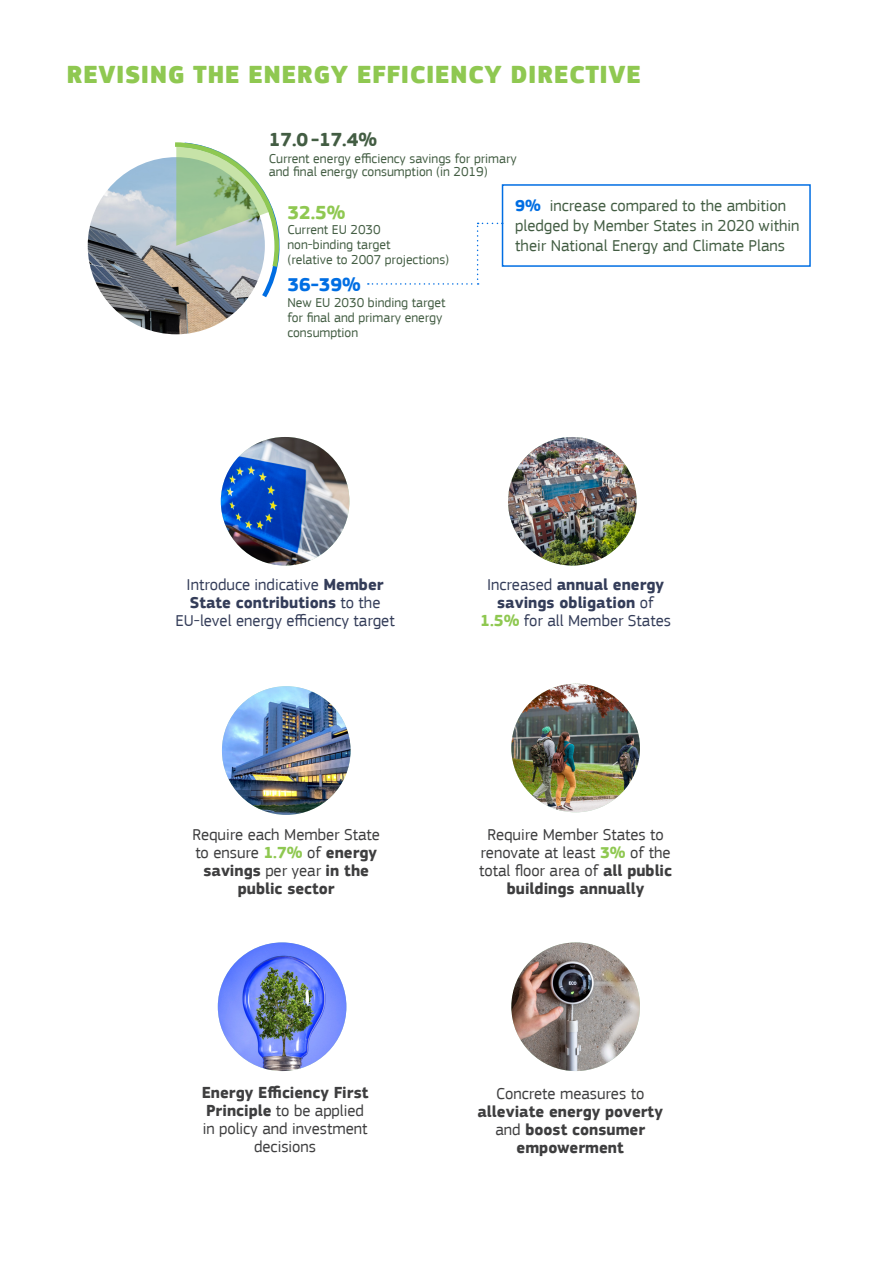
<style>
.page{position:relative;width:893px;height:1263px;background:#fff}
.page>*{position:absolute;margin:0;border:0;box-sizing:border-box;transform-origin:0 0}
.Heading__h3{font:900 25.5px "EC Square Sans Pro Extra";letter-spacing:.02em;color:#8fc851}
.Intro__p{font:700 19.5px "EC Square Sans Pro";color:#435d43}
.Intro__p-2{font:700 19.5px "EC Square Sans Pro";color:#006ee3}
.Intro__p-3{font:700 19.5px "EC Square Sans Pro";color:#8fc851}
.Body__p{font:16.5px/18px "EC Square Sans Pro";color:#3e3e3f;text-align:center}
.Body__p-2{font:16.5px/18px "EC Square Sans Pro";color:#343d59;text-align:center}
.Body__p-3{font:16.5px/19.8px "EC Square Sans Pro";color:#435d43}
.Body__p-4{font:700 16.5px/18px "EC Square Sans Pro";color:#3e3e3f;text-align:center}
.Intro__p-4{font:13.5px/15px "EC Square Sans Pro";color:#435d43}
.s1{font-weight:700;color:#006ee3}
.s2{font-weight:700}
.s3{font-weight:700;color:#8fc851}
.s4{font-weight:400}
</style>
<div class="page">
<img style="left:218px;top:942px;width:128px;height:129px;border-radius:64px">
<img style="left:222px;top:686px;width:129px;height:129px;border-radius:64px">
<img style="left:511px;top:942px;width:129px;height:129px;border-radius:64px">
<img style="left:508px;top:437px;width:129px;height:129px;border-radius:64px">
<img style="left:221px;top:437px;width:128px;height:129px;border-radius:64px">
<img style="left:511px;top:684px;width:129px;height:128px;border-radius:64px">
<img style="left:88px;top:157px;width:177px;height:177px;border-radius:89px">
<svg style="left:171px;top:142px;width:109px;height:160px"></svg>
<div style="left:502px;top:184px;width:309px;height:83px;border:2px solid #006ee3"></div>
<svg style="left:368px;top:223px;width:135px;height:62px"></svg>
<h3 class="Heading__h3" style="left:66px;top:59px;width:576px">REVISING THE ENERGY EFFICIENCY DIRECTIVE</h3>
<p class="Intro__p" style="left:269px;top:128px;width:110px">17.0-17.4%</p>
<p class="Intro__p-4" style="left:269px;top:152px;width:249px;line-height:13.5px">Current energy efficiency savings for primary and final energy consumption (in 2019)</p>
<p class="Intro__p-3" style="left:287px;top:201px;width:60px">32.5%</p>
<p class="Intro__p-4" style="left:287px;top:222px;width:95px">Current EU 2030</p>
<p class="Intro__p-4" style="left:287px;top:237px;width:104px">non-binding target</p>
<p class="Intro__p-4" style="left:287px;top:252px;width:163px">(relative to 2007 projections)</p>
<p class="Intro__p-4" style="left:287px;top:295px;width:159px">New EU 2030 binding target for final and primary energy consumption</p>
<p class="Intro__p-2" style="left:287px;top:273px;width:75px">36-39%</p>
<p class="Body__p-3" style="left:515px;top:196px;width:286px"><span class="s1">9%</span> increase compared to the ambition pledged by Member States in 2020 within their National Energy and Climate Plans</p>
<p class="Body__p-2" style="left:176px;top:576px;width:221px">Introduce indicative <span class="s2">Member<br>State contributions</span> to the<br>EU-level energy efficiency target</p>
<p class="Body__p" style="left:192px;top:826px;width:189px">Require each Member State to ensure <span class="s3">1.7%</span> of <span class="s2">energy savings</span> per year <span class="s2">in the public sector</span></p>
<p class="Body__p" style="left:202px;top:1084px;width:168px"><span class="s2">Energy Efficiency First<br>Principle</span> to be applied in policy and investment decisions</p>
<p class="Body__p-2" style="left:480px;top:576px;width:192px">Increased <span class="s2">annual energy savings obligation</span> of<br><span class="s3">1.5%</span> for all Member States</p>
<p class="Body__p" style="left:479px;top:826px;width:194px">Require Member States to renovate at least <span class="s3">3%</span> of the total floor area of <span class="s2">all public buildings annually</span></p>
<p class="Body__p-4" style="left:477px;top:1085px;width:187px"><span class="s4">Concrete measures to </span>alleviate energy poverty <span class="s4">and</span> boost consumer empowerment</p>
</div>
